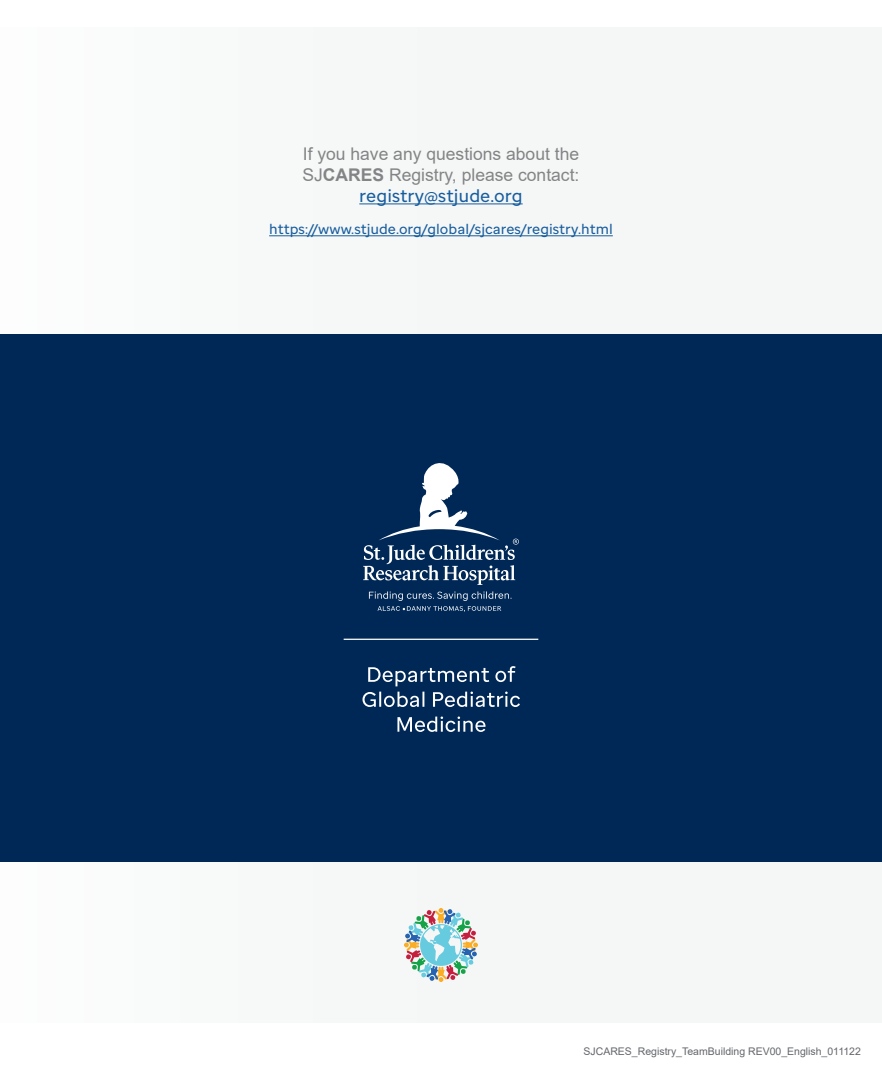
<style>
.page{position:relative;width:882px;height:1071px;background:#fff}
.page>*{position:absolute;margin:0;border:0;box-sizing:border-box;transform-origin:0 0}
.t1{font:17.5px "Arial";color:#838485}
.t2{font:500 17.5px "St Jude Sans";color:#175d9e}
.t3{font:500 14px "St Jude Sans";color:#175d9e}
.t4{font:10.5px "Arial";color:#64666c}
.s1{font-weight:700}
</style>
<div class="page">
<div style="left:0;top:27px;width:882px;height:996px;background:#f5f7f7"></div>
<hr style="left:359px;top:203px;width:164px;height:1px;background:#175d9e">
<hr style="left:269px;top:235px;width:344px;height:1px;background:#175d9e">
<svg style="left:404px;top:908px;width:74px;height:74px"></svg>
<div style="left:0;top:334px;width:882px;height:527px;background:#002856"></div>
<svg style="left:363px;top:463px;width:156px;height:122px"></svg>
<svg style="left:369px;top:591px;width:143px;height:21px"></svg>
<svg style="left:397px;top:716px;width:89px;height:16px"></svg>
<svg style="left:363px;top:692px;width:157px;height:15px"></svg>
<svg style="left:368px;top:666px;width:148px;height:20px"></svg>
<hr style="left:344px;top:639px;width:194px;height:1px;background:#fff">
<p class="t1" style="left:303px;top:142px;width:278px">If you have any questions about the</p>
<p class="t1" style="left:303px;top:163px;width:278px">SJ<span class="s1">CARES</span> Registry, please contact:</p>
<p class="t2" style="left:359px;top:185px;width:165px">registry@stjude.org</p>
<p class="t3" style="left:269px;top:220px;width:345px">https://www.stjude.org/global/sjcares/registry.html</p>
<p class="t4" style="left:584px;top:1044px;width:279px">SJCARES_Registry_TeamBuilding REV00_English_011122</p>
</div>
